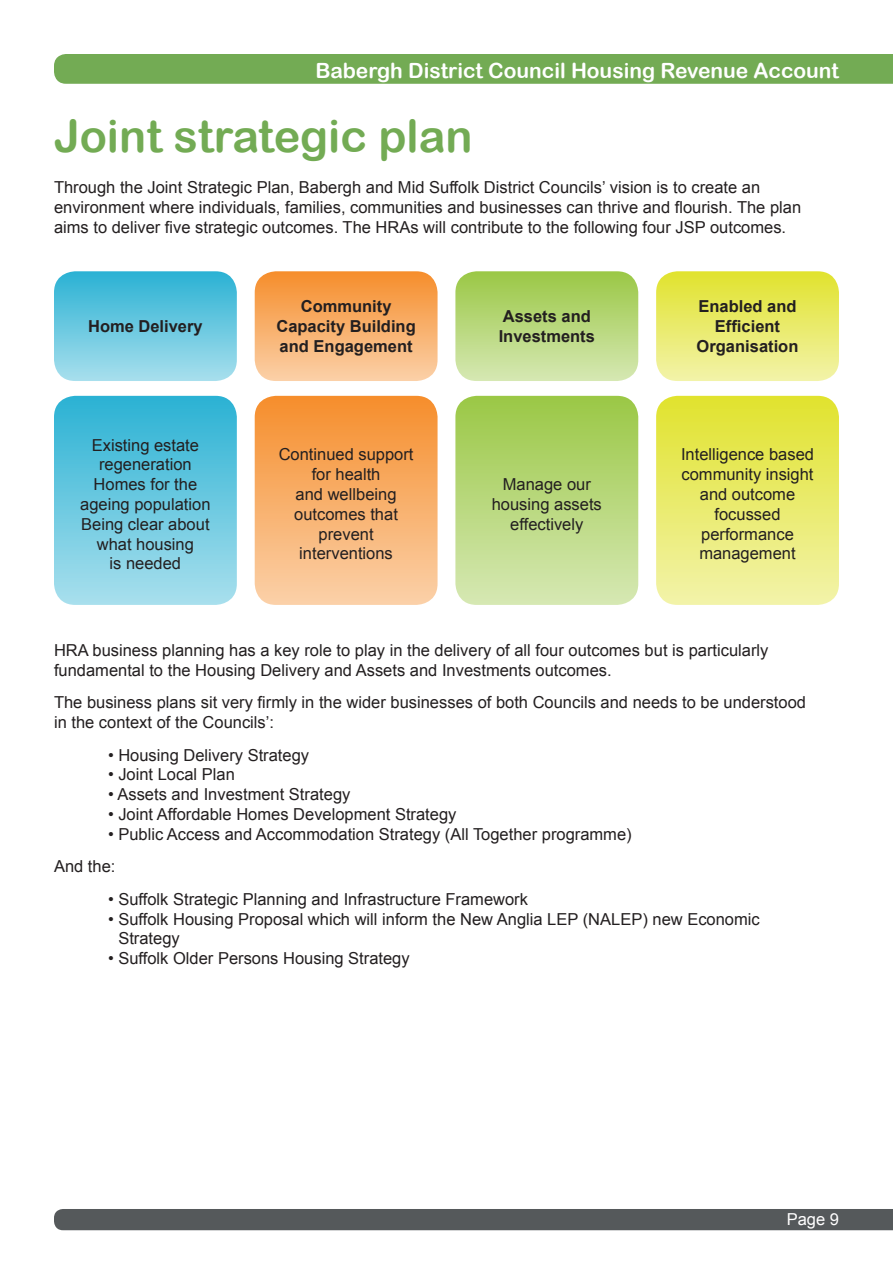
<style>
.page{position:relative;width:893px;height:1263px;background:#fff}
.page>*{position:absolute;margin:0;border:0;box-sizing:border-box;transform-origin:0 0}
.t1{font:45px "Arial Rounded MT Bold";color:#73ab54}
.t2{font:21px "Arial Rounded MT Bold";color:#fff}
.t3{font:16.5px/19.8px "Arial";color:#231f20}
.t4{font:700 16.5px/19.8px "Arial";color:#231f20;text-align:center}
.t5{font:16.5px "Arial";color:#fff}
</style>
<div class="page">
<div style="left:54px;top:54px;width:839px;height:30px;background:#73ab54"></div>
<div style="left:54px;top:1209px;width:839px;height:21px;background:#55595b"></div>
<div style="left:54px;top:271px;width:183px;height:110px;background:linear-gradient(to bottom,#2ab1d3,#a6dfed);border-radius:21px"></div>
<div style="left:54px;top:396px;width:183px;height:209px;background:linear-gradient(to bottom,#2ab1d3,#a9dfed);border-radius:21px"></div>
<div style="left:255px;top:396px;width:183px;height:209px;background:linear-gradient(to bottom,#f68d2b,#fbd1a9);border-radius:21px"></div>
<div style="left:455px;top:396px;width:183px;height:209px;background:linear-gradient(to bottom,#9ac745,#d6e8b3);border-radius:21px"></div>
<div style="left:656px;top:396px;width:183px;height:209px;background:linear-gradient(to bottom,#e0e22d,#f2f3aa);border-radius:21px"></div>
<div style="left:255px;top:271px;width:183px;height:110px;background:linear-gradient(to bottom,#f68d2b,#fbd0a7);border-radius:21px"></div>
<div style="left:455px;top:271px;width:183px;height:110px;background:linear-gradient(to bottom,#9ac745,#d5e8b2);border-radius:21px"></div>
<div style="left:656px;top:271px;width:183px;height:110px;background:linear-gradient(to bottom,#e0e22d,#f2f3a8);border-radius:21px"></div>
<p class="t2" style="left:316px;top:58px;width:525px">Babergh District Council Housing Revenue Account</p>
<h1 class="t1" style="left:54px;top:109px;width:420px">Joint strategic plan</h1>
<p class="t3" style="left:54px;top:177px;width:749px">Through the Joint Strategic Plan, Babergh and Mid Suffolk District Councils’ vision is to create an environment where individuals, families, communities and businesses can thrive and flourish. The plan aims to deliver five strategic outcomes. The HRAs will contribute to the following four JSP outcomes.</p>
<p class="t4" style="left:88px;top:317px;width:116px">Home Delivery</p>
<p class="t4" style="left:276px;top:297px;width:141px">Community<br>Capacity Building and Engagement</p>
<p class="t3" style="left:80px;top:435px;width:132px;text-align:center">Existing estate regeneration<br>Homes for the ageing population<br>Being clear about what housing<br>is needed</p>
<p class="t3" style="left:279px;top:445px;width:136px;text-align:center">Continued support for health<br>and wellbeing outcomes that prevent interventions</p>
<p class="t4" style="left:499px;top:307px;width:98px;text-align:left">Assets and<br>Investments</p>
<p class="t4" style="left:697px;top:297px;width:103px">Enabled and<br>Efficient<br>Organisation</p>
<p class="t3" style="left:492px;top:475px;width:112px;text-align:center">Manage our housing assets effectively</p>
<p class="t3" style="left:681px;top:445px;width:134px;text-align:center">Intelligence based community insight and outcome focussed performance management</p>
<p class="t3" style="left:54px;top:640px;width:716px">HRA business planning has a key role to play in the delivery of all four outcomes but is particularly fundamental to the Housing Delivery and Assets and Investments outcomes.</p>
<p class="t3" style="left:54px;top:693px;width:754px">The business plans sit very firmly in the wider businesses of both Councils and needs to be understood in the context of the Councils’:</p>
<p class="t3" style="left:108px;top:745px;width:203px">• Housing Delivery Strategy</p>
<p class="t3" style="left:108px;top:765px;width:128px">• Joint Local Plan</p>
<p class="t3" style="left:108px;top:784px;width:244px">• Assets and Investment Strategy</p>
<p class="t3" style="left:108px;top:804px;width:350px">• Joint Affordable Homes Development Strategy</p>
<p class="t3" style="left:54px;top:818px;width:579px;line-height:32.5px;text-indent:54px">• Public Access and Accommodation Strategy (All Together programme)<br>And the:</p>
<p class="t3" style="left:108px;top:889px;width:421px">• Suffolk Strategic Planning and Infrastructure Framework</p>
<p class="t3" style="left:118px;top:909px;width:643px;text-indent:-10px">• Suffolk Housing Proposal which will inform the New Anglia LEP (NALEP) new Economic<br>Strategy</p>
<p class="t3" style="left:108px;top:949px;width:303px">• Suffolk Older Persons Housing Strategy</p>
<p class="t5" style="left:787px;top:1208px;width:54px">Page 9</p>
</div>
